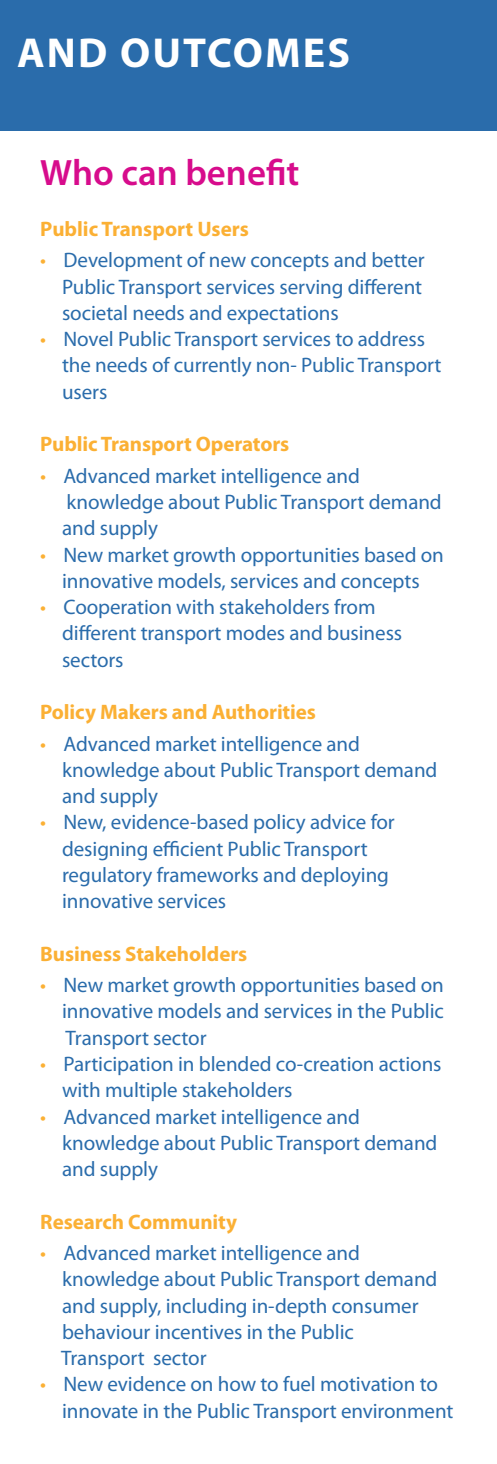
<style>
.page{position:relative;width:497px;height:1464px;background:#fff}
.page>*{position:absolute;margin:0;border:0;box-sizing:border-box;transform-origin:0 0}
.t1{font:700 42px "Myriad Pro";letter-spacing:.05em;color:#fff}
.t2{font:600 36.75px "Myriad Pro";color:#d70c8c}
.t3{font:21px "Myriad Pro";letter-spacing:-.005em;color:#2a6cab}
.t4{font:700 21px "Myriad Pro";letter-spacing:-.005em;color:#fbb034}
.s1{color:#fbb034}
.s2{font-style:italic;color:#fbb034}
</style>
<div class="page">
<div style="left:0;top:0;width:496px;height:130px;background:#2a6cab"></div>
<h1 class="t1" style="left:17px;top:26px;width:334px">AND OUTCOMES</h1>
<p class="t2" style="left:40px;top:149px;width:260px">Who can benefit</p>
<p class="t4" style="left:40px;top:215px;width:210px">Public Transport Users</p>
<p class="t3" style="left:40px;top:247px;width:385px"><span class="s1">•</span> Development of new concepts and better</p>
<p class="t3" style="left:62px;top:274px;width:361px">Public Transport services serving different</p>
<p class="t3" style="left:62px;top:300px;width:278px">societal needs and expectations</p>
<p class="t3" style="left:40px;top:326px;width:386px"><span class="s1">•</span> Novel Public Transport services to address</p>
<p class="t3" style="left:62px;top:352px;width:380px">the needs of currently non- Public Transport</p>
<p class="t3" style="left:62px;top:379px;width:47px">users</p>
<p class="t4" style="left:40px;top:430px;width:250px">Public Transport Operators</p>
<p class="t3" style="left:40px;top:463px;width:320px"><span class="s2">•</span> Advanced market intelligence and</p>
<p class="t3" style="left:66px;top:489px;width:376px">knowledge about Public Transport demand</p>
<p class="t3" style="left:62px;top:515px;width:97px">and supply</p>
<p class="t3" style="left:40px;top:541px;width:404px"><span class="s1">•</span> New market growth opportunities based on</p>
<p class="t3" style="left:62px;top:568px;width:358px">innovative models, services and concepts</p>
<p class="t3" style="left:40px;top:594px;width:336px"><span class="s1">•</span> Cooperation with stakeholders from</p>
<p class="t3" style="left:62px;top:620px;width:341px">different transport modes and business</p>
<p class="t3" style="left:62px;top:646px;width:63px">sectors</p>
<p class="t4" style="left:40px;top:698px;width:277px">Policy Makers and Authorities</p>
<p class="t3" style="left:40px;top:730px;width:321px"><span class="s1">•</span> Advanced market intelligence and</p>
<p class="t3" style="left:62px;top:757px;width:376px">knowledge about Public Transport demand</p>
<p class="t3" style="left:62px;top:783px;width:97px">and supply</p>
<p class="t3" style="left:40px;top:809px;width:355px"><span class="s1">•</span> New, evidence-based policy advice for</p>
<p class="t3" style="left:62px;top:835px;width:307px">designing efficient Public Transport</p>
<p class="t3" style="left:62px;top:862px;width:328px">regulatory frameworks and deploying</p>
<p class="t3" style="left:62px;top:888px;width:165px">innovative services</p>
<p class="t4" style="left:40px;top:940px;width:208px">Business Stakeholders</p>
<p class="t3" style="left:40px;top:972px;width:404px"><span class="s1">•</span> New market growth opportunities based on</p>
<p class="t3" style="left:62px;top:998px;width:383px">innovative models and services in the Public</p>
<p class="t3" style="left:65px;top:1024px;width:142px">Transport sector</p>
<p class="t3" style="left:40px;top:1051px;width:402px"><span class="s1">•</span> Participation in blended co-creation actions</p>
<p class="t3" style="left:62px;top:1077px;width:232px">with multiple stakeholders</p>
<p class="t3" style="left:40px;top:1103px;width:321px"><span class="s1">•</span> Advanced market intelligence and</p>
<p class="t3" style="left:62px;top:1129px;width:376px">knowledge about Public Transport demand</p>
<p class="t3" style="left:62px;top:1156px;width:97px">and supply</p>
<p class="t4" style="left:40px;top:1207px;width:198px">Research Community</p>
<p class="t3" style="left:40px;top:1240px;width:321px"><span class="s1">•</span> Advanced market intelligence and</p>
<p class="t3" style="left:62px;top:1266px;width:376px">knowledge about Public Transport demand</p>
<p class="t3" style="left:62px;top:1292px;width:357px">and supply, including in-depth consumer</p>
<p class="t3" style="left:62px;top:1318px;width:293px">behaviour incentives in the Public</p>
<p class="t3" style="left:61px;top:1345px;width:147px">Transport sector</p>
<p class="t3" style="left:40px;top:1371px;width:398px"><span class="s1">•</span> New evidence on how to fuel motivation to</p>
<p class="t3" style="left:62px;top:1397px;width:392px">innovate in the Public Transport environment</p>
</div>
